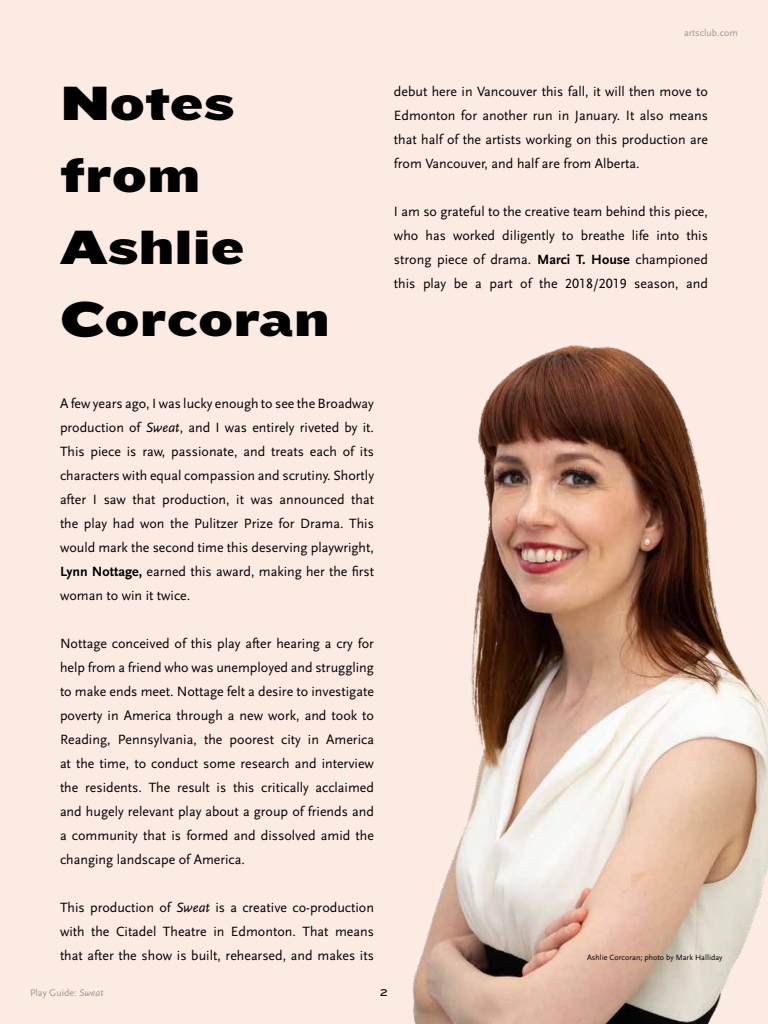
<style>
.page{position:relative;width:768px;height:1024px;background:#fcebe3}
.page>*{position:absolute;margin:0;border:0;box-sizing:border-box;transform-origin:0 0}
.t1{font:50px/72px "Knockout 74 Full Sumo";color:#000}
.t2{font:14px/24px "Scala Sans LF";color:#000;text-align:justify}
.t3{font:10px "Scala Sans LF";color:#999}
.t4{font:10px "Knockout 34 Junior Sumo";color:#000}
.t5{font:8px "Scala Sans LF";letter-spacing:.005em;color:#000}
.s1{font-weight:700}
.s2{font-style:italic}
</style>
<div class="page">
<img style="left:412px;top:345px;width:356px;height:679px">
<h1 class="t1" style="left:60px;top:66px;width:271px">Notes from<br>Ashlie<br>Corcoran</h1>
<p class="t3" style="left:684px;top:27px;width:55px">artsclub.com</p>
<p class="t2" style="left:394px;top:80px;width:316px">debut here in Vancouver this fall, it will then move to Edmonton for another run in January. It also means that half of the artists working on this production are from Vancouver, and half are from Alberta.</p>
<p class="t2" style="left:394px;top:200px;width:316px">I am so grateful to the creative team behind this piece, who has worked diligently to breathe life into this strong piece of drama. <span class="s1">Marci T. House</span> championed this play be a part of the 2018/2019 season, and</p>
<p class="t2" style="left:60px;top:392px;width:316px">A few years ago, I was lucky enough to see the Broadway production of <span class="s2">Sweat</span>, and I was entirely riveted by it.<br>This piece is raw, passionate, and treats each of its characters with equal compassion and scrutiny. Shortly after I saw that production, it was announced that the play had won the Pulitzer Prize for Drama. This would mark the second time this deserving playwright, <span class="s1">Lynn Nottage,</span> earned this award, making her the first woman to win it twice.</p>
<p class="t2" style="left:60px;top:632px;width:316px">Nottage conceived of this play after hearing a cry for help from a friend who was unemployed and struggling to make ends meet. Nottage felt a desire to investigate poverty in America through a new work, and took to Reading, Pennsylvania, the poorest city in America at the time, to conduct some research and interview the residents. The result is this critically acclaimed and hugely relevant play about a group of friends and a community that is formed and dissolved amid the changing landscape of America.</p>
<p class="t2" style="left:60px;top:896px;width:316px">This production of <span class="s2">Sweat</span> is a creative co-production with the Citadel Theatre in Edmonton. That means that after the show is built, rehearsed, and makes its</p>
<p class="t5" style="left:587px;top:953px;width:137px">Ashlie Corcoran; photo by Mark Halliday</p>
<p class="t3" style="left:30px;top:987px;width:75px">Play Guide: <span class="s2">Sweat</span></p>
<p class="t4" style="left:380px;top:985px;width:9px">2</p>
</div>
